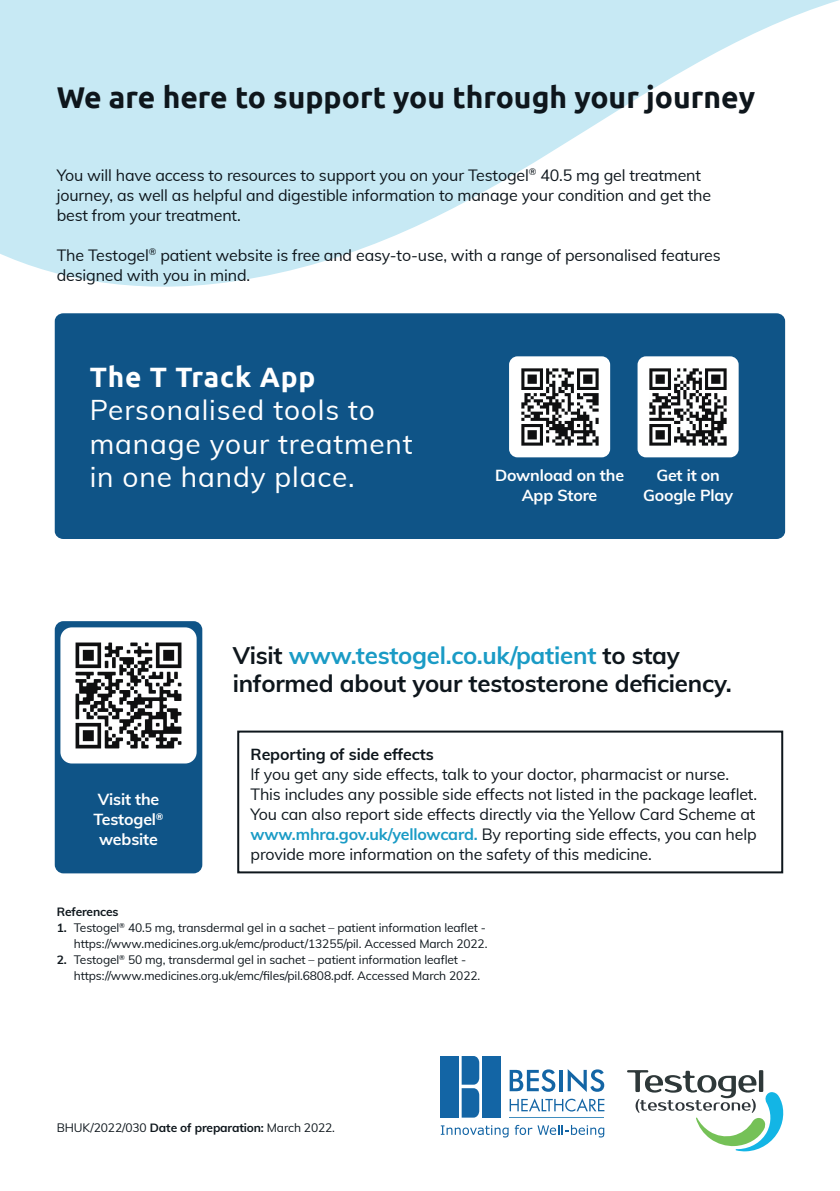
<style>
.page{position:relative;width:840px;height:1191px;background:#fff}
.page>*{position:absolute;margin:0;border:0;box-sizing:border-box;transform-origin:0 0}
.t1{font:700 30px "Ubuntu";color:#0e161c}
.t2{font:28px/33.6px "Muli";letter-spacing:.03em;color:#fff}
.t3{font:700 28px "Ubuntu";letter-spacing:.03em;color:#fff}
.t4{font:700 24px/28px "Muli";letter-spacing:-.01em;color:#0e161c}
.t5{font:16px/20px "Muli";letter-spacing:-.01em;color:#0e161c}
.t6{font:700 16px/20px "Muli";letter-spacing:-.01em;color:#fff;text-align:center}
.t7{font:700 16px "Muli";letter-spacing:-.01em;color:#0e161c}
.t8{font:12px/16px "Muli";letter-spacing:-.01em;color:#0e161c;text-align:right}
.t9{font:700 12px "Muli";letter-spacing:-.01em;color:#0e161c}
.s1{color:#1a9bc5}
.s2{font-weight:700;color:#1a9bc5}
.s3{font-weight:700}
</style>
<div class="page">
<svg style="left:0;top:0;width:839px;height:287px;fill:#c7e9f4"></svg>
<div style="left:237px;top:730px;width:545px;height:143px;border:2px solid #0e161c"></div>
<div style="left:440px;top:1056px;width:18px;height:61px;background:#1365a5"></div>
<div style="left:482px;top:1056px;width:18px;height:61px;background:#1365a5"></div>
<svg style="left:461px;top:1056px;width:18px;height:61px"></svg>
<svg style="left:509px;top:1069px;width:46px;height:22px"></svg>
<hr style="left:559px;top:1069px;width:3px;height:22px;background:#1365a5">
<svg style="left:567px;top:1069px;width:37px;height:23px"></svg>
<svg style="left:509px;top:1098px;width:95px;height:13px"></svg>
<hr style="left:509px;top:1116px;width:95px;height:1px;background:#418ebf">
<svg style="left:440px;top:1125px;width:68px;height:12px"></svg>
<svg style="left:514px;top:1124px;width:90px;height:13px"></svg>
<svg style="left:627px;top:1070px;width:155px;height:81px"></svg>
<div style="left:55px;top:621px;width:147px;height:252px;background:#0f5487;border-radius:9px"></div>
<img style="left:60px;top:627px;width:136px;height:136px">
<div style="left:55px;top:313px;width:729px;height:226px;background:#0f5487;border-radius:8px"></div>
<img style="left:637px;top:356px;width:101px;height:101px">
<img style="left:509px;top:356px;width:100px;height:101px">
<p class="t1" style="left:57px;top:79px;width:699px">We are here to support you through your journey</p>
<p class="t5" style="left:57px;top:164px;width:655px">You will have access to resources to support you on your Testogel<sup>®</sup> 40.5 mg gel treatment journey, as well as helpful and digestible information to manage your condition and get the best from your treatment.</p>
<p class="t5" style="left:57px;top:244px;width:665px">The Testogel<sup>®</sup> patient website is free and easy-to-use, with a range of personalised features designed with you in mind.</p>
<p class="t3" style="left:90px;top:360px;width:227px">The T Track App</p>
<p class="t2" style="left:90px;top:392px;width:324px">Personalised tools to manage your treatment in one handy place.</p>
<p class="t6" style="left:495px;top:464px;width:130px">Download on the<br>App Store</p>
<p class="t6" style="left:642px;top:464px;width:91px">Get it on<br>Google Play</p>
<p class="t6" style="left:98px;top:788px;width:63px">Visit the</p>
<p class="t6" style="left:93px;top:808px;width:72px">Testogel<sup>® </sup>website</p>
<p class="t4" style="left:232px;top:640px;width:500px">Visit <span class="s1">www.testogel.co.uk/patient</span> to stay informed about your testosterone deficiency.</p>
<p class="t7" style="left:250px;top:742px;width:184px">Reporting of side effects</p>
<p class="t5" style="left:250px;top:763px;width:508px">If you get any side effects, talk to your doctor, pharmacist or nurse.<br>This includes any possible side effects not listed in the package leaflet.<br>You can also report side effects directly via the Yellow Card Scheme at <span class="s2">www.mhra.gov.uk/yellowcard.</span> By reporting side effects, you can help provide more information on the safety of this medicine.</p>
<p class="t9" style="left:57px;top:903px;width:63px">References</p>
<p class="t8" style="left:57px;top:919px;width:432px"><span class="s3">1.</span> Testogel<sup>®</sup> 40.5 mg, transdermal gel in a sachet – patient information leaflet - https://www.medicines.org.uk/emc/product/13255/pil. Accessed March 2022.</p>
<p class="t8" style="left:74px;top:951px;width:408px;text-align:left;text-indent:-17px"><span class="s3">2.</span> Testogel<sup>®</sup> 50 mg, transdermal gel in sachet – patient information leaflet - https://www.medicines.org.uk/emc/files/pil.6808.pdf. Accessed March 2022.</p>
<p class="t8" style="left:57px;top:1119px;width:279px">BHUK/2022/030 <span class="s3">Date of preparation:</span> March 2022.</p>
</div>
